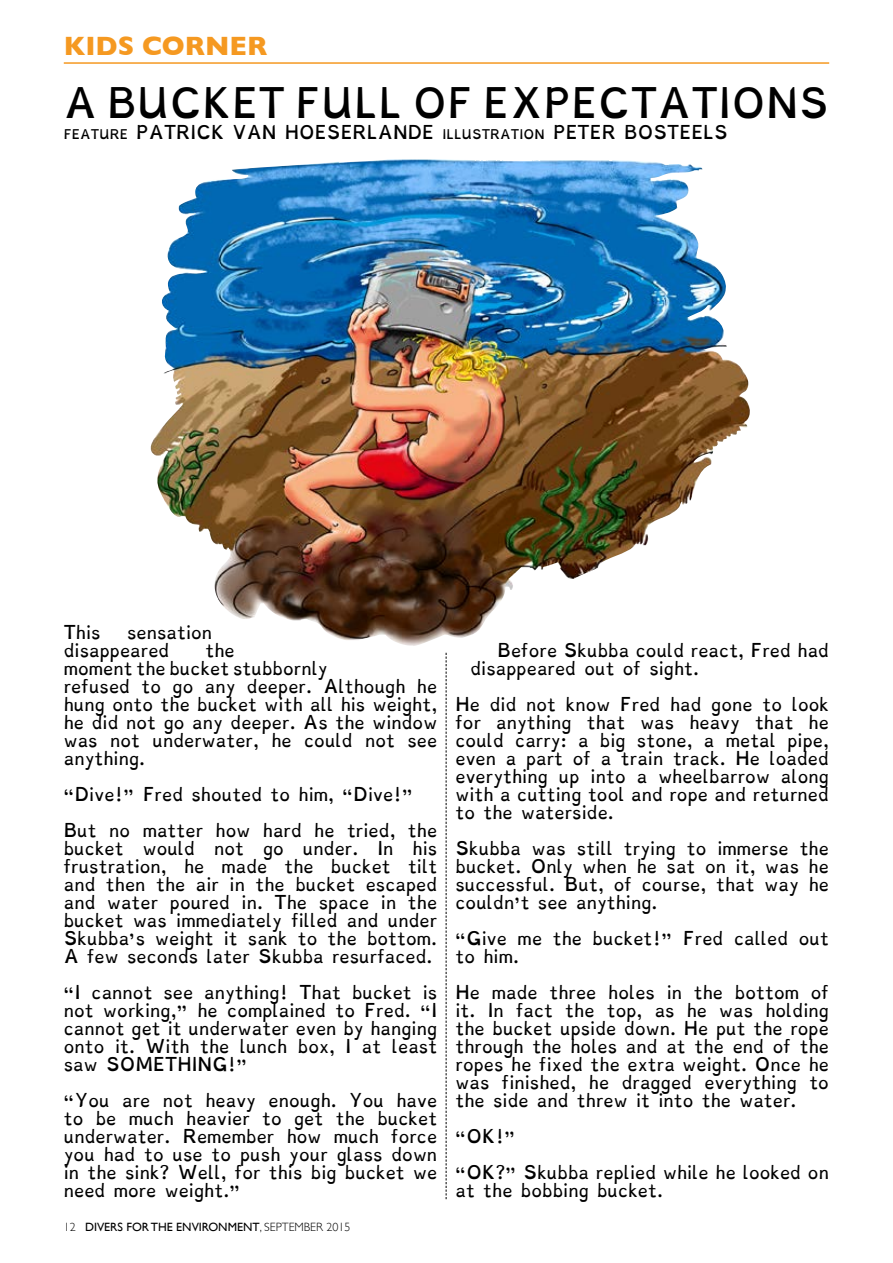
<style>
.page{position:relative;width:893px;height:1263px;background:#fff}
.page>*{position:absolute;margin:0;border:0;box-sizing:border-box;transform-origin:0 0}
.t1{font:33px "Dyslexie";letter-spacing:.01em;color:#000}
.t2{font:700 27px "Gill Sans";color:#f59921}
.t3{font:15px/18px "Dyslexie";color:#000}
.t4{font:12px "Gill Sans";color:#000}
.s1{font-size:10.5px}
.s2{font-weight:300}
</style>
<div class="page">
<img style="left:150px;top:159px;width:600px;height:487px">
<hr style="left:64px;top:62px;width:765px;height:2px;background:#f59921">
<svg style="left:446px;top:653px;width:1px;height:546px"></svg>
<h2 class="t2" style="left:64px;top:24px;width:205px">KIDS CORNER</h2>
<h1 class="t1" style="left:64px;top:78px;width:767px">A BUCKET FULL OF EXPECTATIONS</h1>
<p class="t3" style="left:64px;top:124px;width:666px"><span class="s1">FEATURE</span> PATRICK VAN HOESERLANDE <span class="s1">ILLUSTRATION</span> PETER BOSTEELS</p>
<p class="t3" style="left:64px;top:624px;width:38px">This</p>
<p class="t3" style="left:64px;top:624px;width:150px;text-indent:63px">sensation disappeared</p>
<p class="t3" style="left:64px;top:642px;width:375px;text-indent:142px">the<br>moment the bucket stubbornly<br>refused to go any deeper. Although he hung onto the bucket with all his weight, he did not go any deeper. As the window was not underwater, he could not see anything.</p>
<p class="t3" style="left:64px;top:786px;width:351px">“Dive!” Fred shouted to him, “Dive!”</p>
<p class="t3" style="left:64px;top:822px;width:375px">But no matter how hard he tried, the bucket</p>
<p class="t3" style="left:64px;top:840px;width:375px;text-align:justify;text-indent:349px">his frustration, he made the bucket tilt and then the air in the bucket escaped and water poured in. The space in the bucket was immediately filled and under Skubba’s weight it sank to the bottom.<br>A few seconds later Skubba resurfaced.</p>
<p class="t3" style="left:64px;top:984px;width:375px;text-align:justify">“I cannot see anything! That bucket is not working,” he complained to Fred. “I cannot get it underwater even by hanging onto it. With the lunch box, I at least saw SOMETHING!”</p>
<p class="t3" style="left:64px;top:1092px;width:375px;text-align:justify">“You are not heavy enough. You have to be much heavier to get the bucket underwater. Remember how much force you had to use to push your glass down in the sink? Well, for this big bucket we need more weight.”</p>
<p class="t3" style="left:143px;top:840px;width:54px">would</p>
<p class="t3" style="left:214px;top:840px;width:32px">not</p>
<p class="t3" style="left:263px;top:840px;width:22px">go</p>
<p class="t3" style="left:303px;top:840px;width:57px">under.</p>
<p class="t3" style="left:377px;top:840px;width:18px">In</p>
<p class="t4" style="left:64px;top:1220px;width:288px"><span class="s2">12</span> DIVERS FOR THE ENVIRONMENT<span class="s2">, SEPTEMBER 2015</span></p>
<p class="t3" style="left:470px;top:642px;width:360px;text-indent:27px">Before Skubba could react, Fred had disappeared out of sight.</p>
<p class="t3" style="left:455px;top:696px;width:375px;text-align:justify">He did not know Fred had gone to look for anything that was heavy that he could carry: a big stone, a metal pipe, even a part of a train track. He loaded everything up into a wheelbarrow along with a cutting tool and rope and returned to the waterside.</p>
<p class="t3" style="left:455px;top:840px;width:375px;text-align:justify">Skubba was still trying to immerse the bucket. Only when he sat on it, was he successful. But, of course, that way he couldn’t see anything.</p>
<p class="t3" style="left:455px;top:930px;width:375px">“Give me the bucket!” Fred called out to him.</p>
<p class="t3" style="left:455px;top:984px;width:375px;text-align:justify">He made three holes in the bottom of it. In fact the top, as he was holding the bucket upside down. He put the rope through the holes and at the end of the ropes he fixed the extra weight. Once he was finished, he dragged everything to the side and threw it into the water.</p>
<p class="t3" style="left:455px;top:1128px;width:62px">“OK!”</p>
<p class="t3" style="left:455px;top:1164px;width:375px">“OK?” Skubba replied while he looked on at the bobbing bucket.</p>
</div>
